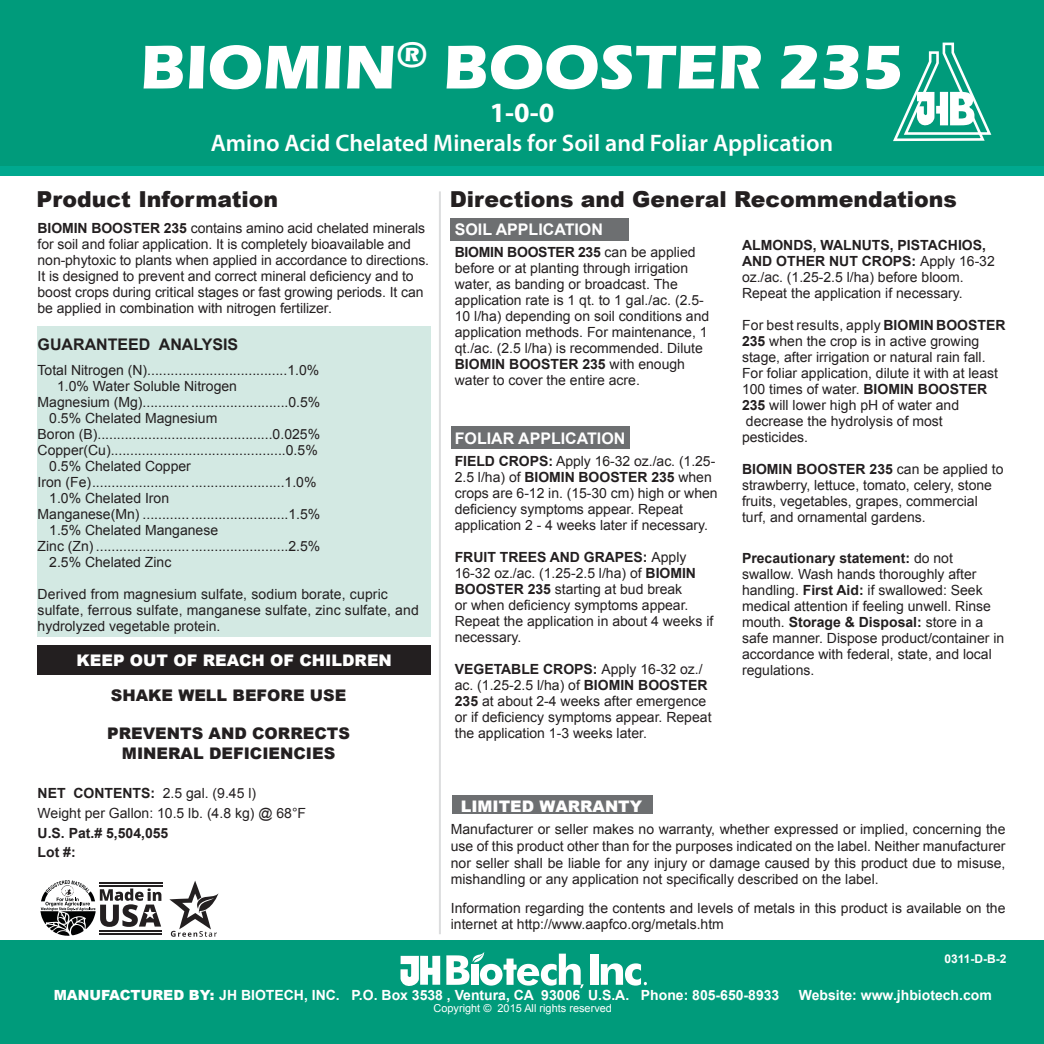
<style>
.page{position:relative;width:1044px;height:1044px;background:#fff}
.page>*{position:absolute;margin:0;border:0;box-sizing:border-box;transform-origin:0 0}
.t1{font:700 64px "Eras ITC";color:#fff}
.t2{font:700 28px "Myriad Pro";color:#fff}
.t3{font:600 24px "Myriad Pro";color:#fff}
.t4{font:900 22px "Arial";color:#231f20}
.t5{font:900 16px/20px "Arial";color:#231f20;text-align:center}
.t6{font:900 16px "Arial";color:#fff}
.t7{font:700 16px "Arial";color:#fff}
.t8{font:700 16px "Arial";color:#231f20}
.t9{font:14px/16px "Arial";color:#231f20}
.t10{font:700 14px "Arial";color:#fff}
.t11{font:700 14px/19.6px "Arial";color:#231f20}
.t12{font:900 14px "Arial";color:#fff}
.t13{font:700 12px "Arial";color:#fff}
.t14{font:11px "Arial";color:#fff}
.s1{font-weight:700}
.s2{font-weight:900}
</style>
<div class="page">
<div style="left:452px;top:426px;width:178px;height:22px;background:#6d6f71"></div>
<div style="left:0;top:0;width:1043px;height:169px;background:#009b7b"></div>
<div style="left:38px;top:326px;width:393px;height:311px;background:#d3e9e3"></div>
<div style="left:38px;top:645px;width:393px;height:29px;background:#231f20"></div>
<div style="left:452px;top:796px;width:201px;height:18px;background:#6d6f71"></div>
<hr style="left:439px;top:191px;width:2px;height:743px;background:#dcddde">
<div style="left:451px;top:218px;width:178px;height:22px;background:#6d6f71"></div>
<div style="left:0;top:166px;width:1043px;height:10px;background:#00a98f"></div>
<svg style="left:893px;top:42px;width:99px;height:100px"></svg>
<div style="left:1px;top:941px;width:1043px;height:103px;background:#009b7b"></div>
<svg style="left:400px;top:956px;width:40px;height:30px"></svg>
<svg style="left:446px;top:952px;width:138px;height:36px"></svg>
<div style="left:591px;top:955px;width:8px;height:30px;background:#fff"></div>
<svg style="left:601px;top:963px;width:46px;height:23px"></svg>
<hr style="left:99px;top:882px;width:63px;height:2px;background:#231f20">
<hr style="left:99px;top:885px;width:63px;height:2px;background:#231f20">
<svg style="left:40px;top:880px;width:121px;height:56px"></svg>
<hr style="left:100px;top:931px;width:62px;height:1px;background:#231f20">
<hr style="left:100px;top:934px;width:62px;height:1px;background:#231f20">
<svg style="left:169px;top:881px;width:50px;height:56px"></svg>
<h1 class="t1" style="left:140px;top:30px;width:765px">BIOMIN<sup>®</sup> BOOSTER 235</h1>
<h2 class="t2" style="left:490px;top:94px;width:66px">1-0-0</h2>
<h3 class="t3" style="left:211px;top:128px;width:624px">Amino Acid Chelated Minerals for Soil and Foliar Application</h3>
<h3 class="t4" style="left:37px;top:183px;width:243px">Product Information</h3>
<p class="t9" style="left:38px;top:220px;width:393px"><span class="s1">BIOMIN BOOSTER 235</span> contains amino acid chelated minerals for soil and foliar application. It is completely bioavailable and non-phytoxic to plants when applied in accordance to directions.<br>It is designed to prevent and correct mineral deficiency and to boost crops during critical stages or fast growing periods. It can be applied in combination with nitrogen fertilizer.</p>
<p class="t8" style="left:38px;top:334px;width:202px">GUARANTEED ANALYSIS</p>
<p class="t9" style="left:38px;top:362px;width:283px">Total Nitrogen (N)....................................1.0%</p>
<p class="t9" style="left:57px;top:378px;width:181px">1.0% Water Soluble Nitrogen</p>
<p class="t9" style="left:38px;top:394px;width:284px">Magnesium (Mg).....................................0.5%</p>
<p class="t9" style="left:49px;top:410px;width:170px">0.5% Chelated Magnesium</p>
<p class="t9" style="left:38px;top:426px;width:284px">Boron (B).............................................0.025%</p>
<p class="t9" style="left:38px;top:442px;width:282px">Copper(Cu).............................................0.5%</p>
<p class="t9" style="left:49px;top:458px;width:143px">0.5% Chelated Copper</p>
<p class="t9" style="left:38px;top:474px;width:280px">Iron (Fe).................................................1.0%</p>
<p class="t9" style="left:49px;top:490px;width:121px">1.0% Chelated Iron</p>
<p class="t9" style="left:38px;top:506px;width:284px">Manganese(Mn) .....................................1.5%</p>
<p class="t9" style="left:49px;top:522px;width:170px">1.5% Chelated Manganese</p>
<p class="t9" style="left:38px;top:538px;width:284px">Zinc (Zn) .................................................2.5%</p>
<p class="t9" style="left:49px;top:554px;width:124px">2.5% Chelated Zinc</p>
<p class="t9" style="left:38px;top:586px;width:383px">Derived from magnesium sulfate, sodium borate, cupric sulfate, ferrous sulfate, manganese sulfate, zinc sulfate, and hydrolyzed vegetable protein.</p>
<p class="t6" style="left:77px;top:649px;width:317px">KEEP OUT OF REACH OF CHILDREN</p>
<p class="t5" style="left:111px;top:685px;width:237px">SHAKE WELL BEFORE USE</p>
<p class="t5" style="left:107px;top:723px;width:244px">PREVENTS AND CORRECTS<br>MINERAL DEFICIENCIES</p>
<p class="t9" style="left:38px;top:784px;width:270px;line-height:19.6px"><span class="s1">NET CONTENTS:</span> 2.5 gal. (9.45 l)<br>Weight per Gallon: 10.5 lb. (4.8 kg) @ 68°F</p>
<p class="t11" style="left:38px;top:823px;width:132px">U.S. Pat.# 5,504,055<br>Lot #:</p>
<h3 class="t4" style="left:450px;top:183px;width:509px">Directions and General Recommendations</h3>
<p class="t7" style="left:455px;top:219px;width:150px">SOIL APPLICATION</p>
<p class="t9" style="left:455px;top:244px;width:256px"><span class="s1">BIOMIN BOOSTER 235</span> can be applied before or at planting through irrigation water, as banding or broadcast. The application rate is 1 qt. to 1 gal./ac. (2.5- 10 l/ha) depending on soil conditions and application methods. For maintenance, 1 qt./ac. (2.5 l/ha) is recommended. Dilute <span class="s1">BIOMIN BOOSTER 235</span> with enough water to cover the entire acre.</p>
<p class="t9" style="left:742px;top:237px;width:254px"><span class="s1">ALMONDS, WALNUTS, PISTACHIOS, AND OTHER NUT CROPS:</span> Apply 16-32 oz./ac. (1.25-2.5 l/ha) before bloom.<br>Repeat the application if necessary.</p>
<p class="t9" style="left:742px;top:317px;width:265px">For best results, apply <span class="s1">BIOMIN BOOSTER 235</span> when the crop is in active growing stage, after irrigation or natural rain fall.<br>For foliar application, dilute it with at least 100 times of water. <span class="s1">BIOMIN BOOSTER 235</span> will lower high pH of water and decrease the hydrolysis of most pesticides.</p>
<p class="t11" style="left:742px;top:460px;width:19px">Biomin</p>
<p class="t11" style="left:797px;top:460px;width:21px">Booster</p>
<p class="t7" style="left:455px;top:428px;width:172px">FOLIAR APPLICATION</p>
<p class="t9" style="left:455px;top:453px;width:264px"><span class="s1">FIELD CROPS:</span> Apply 16-32 oz./ac. (1.25- 2.5 l/ha) of <span class="s1">BIOMIN BOOSTER 235</span> when crops are 6-12 in. (15-30 cm) high or when deficiency symptoms appear. Repeat application 2 - 4 weeks later if necessary.</p>
<p class="t9" style="left:455px;top:549px;width:260px"><span class="s1">FRUIT TREES AND GRAPES:</span> Apply<br>16-32 oz./ac. (1.25-2.5 l/ha) of <span class="s1">BIOMIN<br>BOOSTER 235</span> starting at bud break<br>or when deficiency symptoms appear.<br>Repeat the application in about 4 weeks if necessary.</p>
<p class="t9" style="left:455px;top:661px;width:258px"><span class="s1">VEGETABLE CROPS:</span> Apply 16-32 oz./ ac. (1.25-2.5 l/ha) of <span class="s1">BIOMIN BOOSTER 235</span> at about 2-4 weeks after emergence or if deficiency symptoms appear. Repeat the application 1-3 weeks later.</p>
<p class="t9" style="left:742px;top:461px;width:263px;text-indent:128px"><span class="s1">235</span> can be applied to strawberry, lettuce, tomato, celery, stone fruits, vegetables, grapes, commercial turf, and ornamental gardens.</p>
<p class="t9" style="left:742px;top:550px;width:264px"><span class="s1">Precautionary statement:</span> do not swallow. Wash hands thoroughly after handling. <span class="s1">First Aid:</span> if swallowed: Seek medical attention if feeling unwell. Rinse mouth. <span class="s1">Storage &amp; Disposal:</span> store in a safe manner. Dispose product/container in accordance with federal, state, and local regulations.</p>
<p class="t6" style="left:461px;top:794px;width:183px">LIMITED WARRANTY</p>
<p class="t9" style="left:451px;top:821px;width:556px;line-height:16.8px;text-align:justify">Manufacturer or seller makes no warranty, whether expressed or implied, concerning the use of this product other than for the purposes indicated on the label. Neither manufacturer nor seller shall be liable for any injury or damage caused by this product due to misuse, mishandling or any application not specifically described on the label.</p>
<p class="t9" style="left:451px;top:899px;width:556px;line-height:16.8px">Information regarding the contents and levels of metals in this product is available on the internet at http://www.aapfco.org/metals.htm</p>
<p class="t13" style="left:944px;top:950px;width:64px">0311-D-B-2</p>
<p class="t12" style="left:54px;top:984px;width:25px">Manufactured</p>
<p class="t10" style="left:189px;top:985px;width:592px"><span class="s2">by:</span> JH BIOTECH, INC. P.O. Box 3538 , Ventura, CA 93006 U.S.A. Phone: 805-650-8933</p>
<p class="t10" style="left:799px;top:985px;width:194px">Website: www.jhbiotech.com</p>
<p class="t14" style="left:433px;top:1001px;width:180px">Copyright © 2015 All rights reserved</p>
</div>
